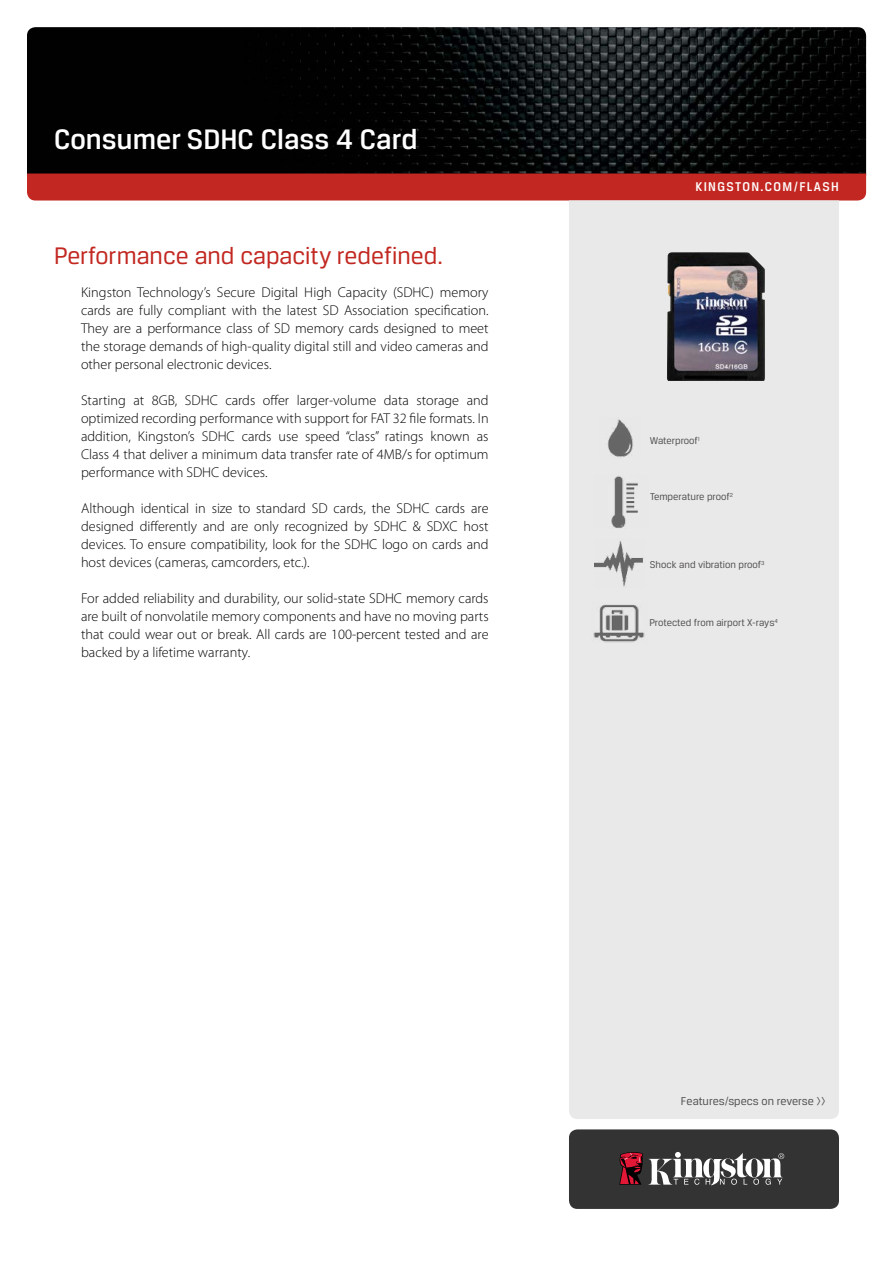
<style>
.page{position:relative;width:893px;height:1263px;background:#fff}
.page>*{position:absolute;margin:0;border:0;box-sizing:border-box;transform-origin:0 0}
.t1{font:500 30px "Breuer Text";color:#fff}
.t2{font:25.5px "Breuer Text";color:#c22821}
.t3{font:300 14.25px/18px "Myriad Pro";color:#000;text-align:justify}
.t4{font:500 13.5px "Breuer Text";letter-spacing:.1em;color:#fff}
.t5{font:12px "Breuer Text";color:#525051}
.t6{font:10.5px "Breuer Text";color:#525051}
</style>
<div class="page">
<img style="left:27px;top:27px;width:839px;height:146px">
<div style="left:27px;top:173px;width:839px;height:27px;background:#c22821"></div>
<div style="left:569px;top:200px;width:270px;height:919px;background:#eae9ea"></div>
<div style="left:569px;top:1129px;width:270px;height:80px;background:#333;border-radius:9px"></div>
<svg style="left:619px;top:1152px;width:165px;height:33px"></svg>
<img style="left:667px;top:252px;width:98px;height:129px">
<img style="left:595px;top:539px;width:51px;height:49px">
<img style="left:600px;top:418px;width:41px;height:40px">
<img style="left:592px;top:602px;width:56px;height:41px">
<img style="left:593px;top:474px;width:55px;height:54px">
<h1 class="t1" style="left:54px;top:122px;width:365px">Consumer SDHC Class 4 Card</h1>
<h2 class="t2" style="left:54px;top:242px;width:390px">Performance and capacity redefined.</h2>
<p class="t3" style="left:81px;top:283px;width:409px">Kingston Technology’s Secure Digital High Capacity (SDHC) memory cards are fully compliant with the latest SD Association specification.<br>They are a performance class of SD memory cards designed to meet the storage demands of high-quality digital still and video cameras and other personal electronic devices.</p>
<p class="t3" style="left:81px;top:391px;width:409px">Starting at 8GB, SDHC cards offer larger-volume data storage and optimized recording performance with support for FAT 32 file formats. In addition, Kingston’s SDHC cards use speed “class” ratings known as Class 4 that deliver a minimum data transfer rate of 4MB/s for optimum performance with SDHC devices.</p>
<p class="t3" style="left:81px;top:499px;width:409px">Although identical in size to standard SD cards, the SDHC cards are designed differently and are only recognized by SDHC &amp; SDXC host devices. To ensure compatibility, look for the SDHC logo on cards and host devices (cameras, camcorders, etc.).</p>
<p class="t3" style="left:81px;top:589px;width:409px">For added reliability and durability, our solid-state SDHC memory cards are built of nonvolatile memory components and have no moving parts that could wear out or break. All cards are 100-percent tested and are backed by a lifetime warranty.</p>
<p class="t4" style="left:695px;top:179px;width:145px">KINGSTON.COM/FLASH</p>
<p class="t6" style="left:650px;top:435px;width:52px">Waterproof<sup>1</sup></p>
<p class="t6" style="left:650px;top:491px;width:84px">Temperature proof<sup>2</sup></p>
<p class="t6" style="left:650px;top:559px;width:116px">Shock and vibration proof<sup>3</sup></p>
<p class="t6" style="left:649px;top:617px;width:130px">Protected from airport X-rays<sup>4</sup></p>
<p class="t5" style="left:681px;top:1094px;width:146px">Features/specs on reverse &gt;&gt;</p>
</div>
